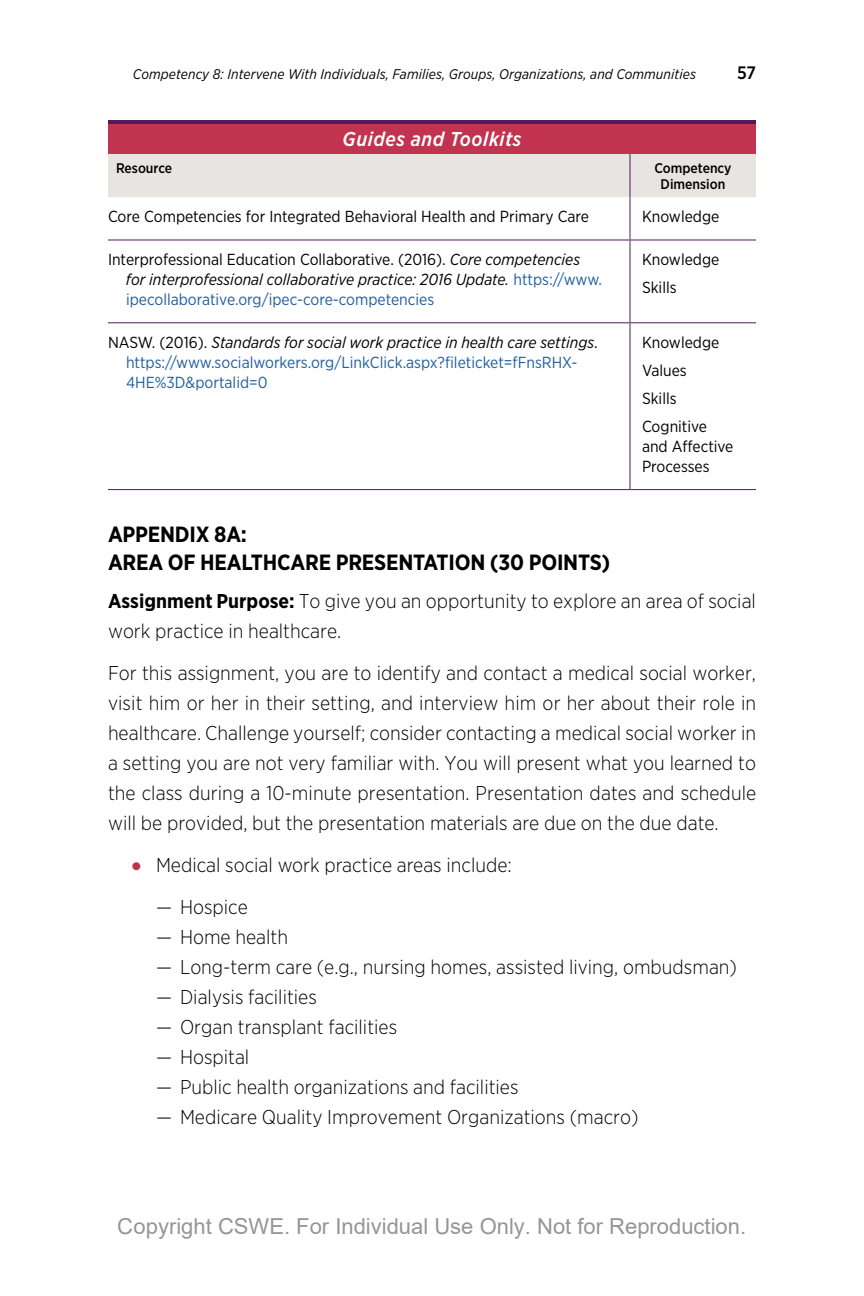
<style>
.page{position:relative;width:864px;height:1296px;background:#fff}
.page>*{position:absolute;margin:0;border:0;box-sizing:border-box;transform-origin:0 0}
.t1{font:22px "Arial";color:rgb(0 0 0/.42)}
.t2{font:700 22px/28px "Gotham Narrow";letter-spacing:-.01em;color:#000}
.t3{font:300 20px/30px "Gotham Narrow";color:#000}
.t4{font:italic 500 20px "Gotham Narrow";letter-spacing:.03em;color:#fff}
.t5{font:500 18px "Gotham Narrow";color:#000}
.t6{font:italic 16px/20px "Gotham Narrow";color:#000}
.t7{font:16px/20px "Gotham Narrow";color:#215e9e}
.t8{font:16px/28px "Gotham Narrow";color:#000}
.t9{font:italic 14px "Gotham Narrow";letter-spacing:.01em;color:#000}
.t10{font:500 14px/16px "Gotham Narrow";color:#000;text-align:center}
.s1{font-style:normal}
.s2{font-style:normal;color:#215e9e}
.s3{color:#000}
.s4{font-style:italic;color:#000}
.s5{font-weight:700}
.s6{color:#c23350}
</style>
<div class="page">
<div style="left:108px;top:122px;width:648px;height:32px;background:#c23350"></div>
<hr style="left:108px;top:120px;width:648px;height:4px;background:#511a5d">
<div style="left:108px;top:154px;width:648px;height:43px;background:#e7e4e2"></div>
<hr style="left:108px;top:239px;width:522px;height:1px;background:#511a5d">
<hr style="left:630px;top:239px;width:126px;height:1px;background:#511a5d">
<hr style="left:108px;top:322px;width:522px;height:1px;background:#511a5d">
<hr style="left:630px;top:322px;width:126px;height:1px;background:#511a5d">
<hr style="left:630px;top:154px;width:1px;height:43px;background:#511a5d">
<hr style="left:108px;top:489px;width:522px;height:1px;background:#511a5d">
<hr style="left:630px;top:197px;width:1px;height:42px;background:#511a5d">
<hr style="left:630px;top:240px;width:1px;height:82px;background:#511a5d">
<hr style="left:630px;top:323px;width:1px;height:166px;background:#511a5d">
<hr style="left:630px;top:489px;width:126px;height:1px;background:#511a5d">
<p class="t9" style="left:133px;top:66px;width:565px">Competency 8: Intervene With Individuals, Families, Groups, Organizations, and Communities</p>
<p class="t5" style="left:737px;top:61px;width:20px">57</p>
<p class="t4" style="left:343px;top:126px;width:180px">Guides and Toolkits</p>
<p class="t10" style="left:116px;top:160px;width:58px">Resource</p>
<p class="t10" style="left:654px;top:160px;width:79px">Competency<br>Dimension</p>
<p class="t8" style="left:108px;top:202px;width:483px">Core Competencies for Integrated Behavioral Health and Primary Care</p>
<p class="t8" style="left:642px;top:202px;width:79px">Knowledge</p>
<p class="t6" style="left:126px;top:249px;width:475px;text-indent:-18px"><span class="s1">Interprofessional Education Collaborative. (2016).</span> Core competencies for interprofessional collaborative practice: 2016 Update. <span class="s2">https://www. ipecollaborative.org/ipec-core-competencies</span></p>
<p class="t8" style="left:642px;top:245px;width:79px">Knowledge<br>Skills</p>
<p class="t7" style="left:126px;top:332px;width:471px;text-indent:-18px"><span class="s3">NASW. (2016).</span> <span class="s4">Standards for social work practice in health care settings</span><span class="s3">. </span>https://www.socialworkers.org/LinkClick.aspx?fileticket=fFnsRHX-<br>4HE%3D&amp;portalid=0</p>
<p class="t8" style="left:642px;top:328px;width:79px">Knowledge<br>Values<br>Skills<br>Cognitive</p>
<p class="t8" style="left:642px;top:436px;width:93px;line-height:20px">and Affective<br>Processes</p>
<p class="t2" style="left:108px;top:520px;width:504px">APPENDIX 8A:<br>AREA OF HEALTHCARE PRESENTATION (30 POINTS)</p>
<p class="t3" style="left:108px;top:586px;width:650px"><span class="s5">Assignment Purpose:</span> To give you an opportunity to explore an area of social work practice in healthcare.</p>
<p class="t3" style="left:108px;top:658px;width:650px;text-align:justify">For this assignment, you are to identify and contact a medical social worker, visit him or her in their setting, and interview him or her about their role in healthcare. Challenge yourself; consider contacting a medical social worker in a setting you are not very familiar with. You will present what you learned to the class during a 10-minute presentation. Presentation dates and schedule will be provided, but the presentation materials are due on the due date.</p>
<p class="t3" style="left:132px;top:850px;width:381px"><span class="s6">●</span> Medical social work practice areas include:</p>
<p class="t3" style="left:156px;top:892px;width:93px">— Hospice</p>
<p class="t3" style="left:156px;top:922px;width:134px">— Home health</p>
<p class="t3" style="left:156px;top:952px;width:582px">— Long-term care (e.g., nursing homes, assisted living, ombudsman)</p>
<p class="t3" style="left:156px;top:982px;width:162px">— Dialysis facilities</p>
<p class="t3" style="left:156px;top:1012px;width:243px">— Organ transplant facilities</p>
<p class="t3" style="left:156px;top:1042px;width:95px">— Hospital</p>
<p class="t3" style="left:156px;top:1072px;width:364px">— Public health organizations and facilities</p>
<p class="t3" style="left:156px;top:1102px;width:484px">— Medicare Quality Improvement Organizations (macro)</p>
<p class="t1" style="left:118px;top:1211px;width:630px">Copyright CSWE. For Individual Use Only. Not for Reproduction.</p>
</div>
